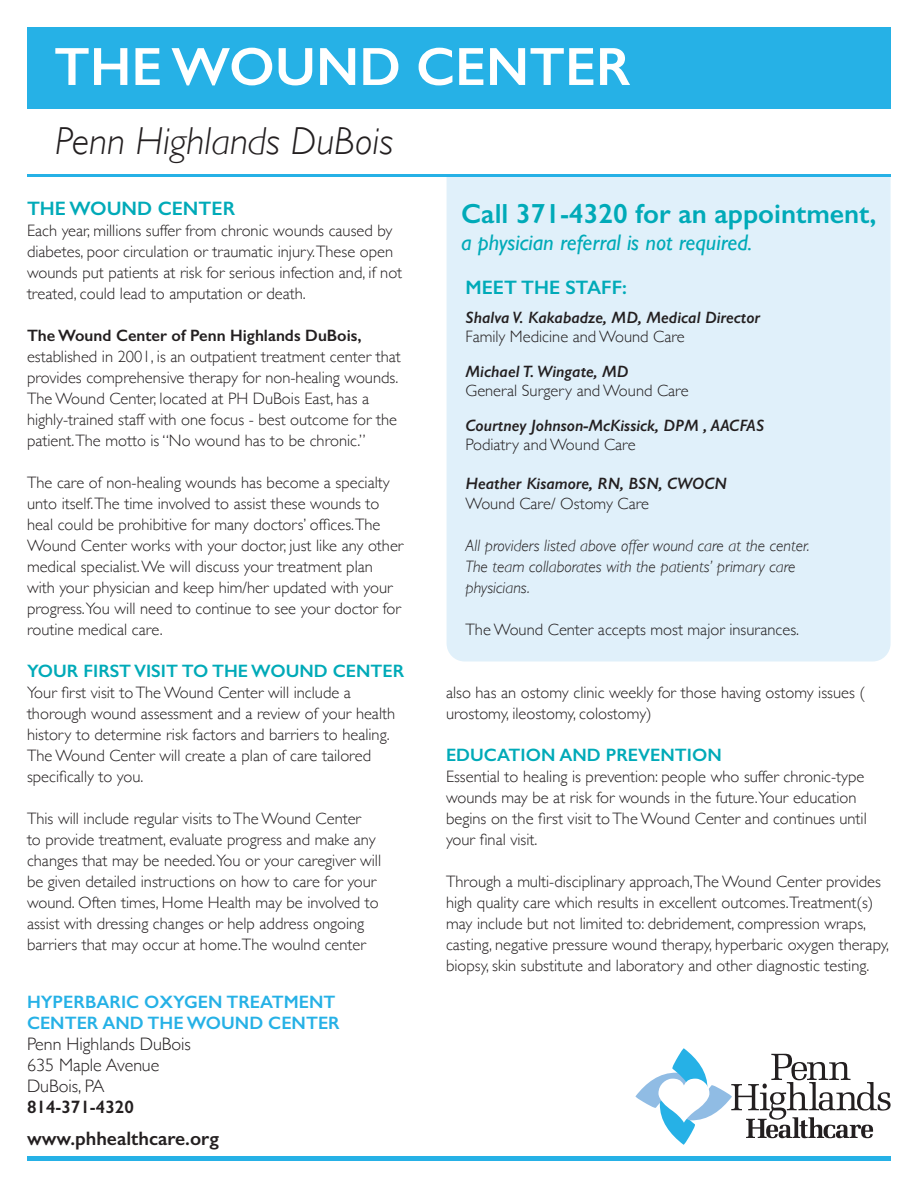
<style>
.page{position:relative;width:918px;height:1188px;background:#fff}
.page>*{position:absolute;margin:0;border:0;box-sizing:border-box;transform-origin:0 0}
.t1{font:600 54px "Gill Sans";color:#fff}
.t2{font:italic 300 39px "Gill Sans";color:#231f20}
.t3{font:600 27.75px "Gill Sans";color:#00aab8}
.t4{font:italic 22.5px "Gill Sans";color:#00aab8}
.t5{font:600 19.5px "Gill Sans";color:#00aab8}
.t6{font:600 19.5px "Gill Sans";color:#231f20}
.t7{font:600 18px "Gill Sans";color:#00aab8}
.t8{font:600 18px/21px "Gill Sans";color:#26b1e6}
.t9{font:300 18px/21px "Gill Sans";color:#231f20}
.t10{font:600 18px "Gill Sans";color:#231f20}
.t11{font:300 16.5px/21px "Gill Sans";color:#231f20}
.t12{font:italic 600 16.5px "Gill Sans";color:#231f20}
.t13{font:italic 300 16.5px/21px "Gill Sans";color:#231f20}
.t14{font:600 16.5px "Gill Sans";color:#231f20}
</style>
<div class="page">
<div style="left:447px;top:177px;width:444px;height:485px;background:#e0f0fa"></div>
<div style="left:27px;top:27px;width:864px;height:82px;background:#26b1e6"></div>
<hr style="left:27px;top:174px;width:864px;height:3px;background:#26b1e6">
<hr style="left:27px;top:1157px;width:864px;height:4px;background:#26b1e6">
<svg style="left:635px;top:1048px;width:256px;height:97px"></svg>
<h1 class="t1" style="left:54px;top:34px;width:578px">THE WOUND CENTER</h1>
<h2 class="t2" style="left:55px;top:119px;width:340px">Penn Highlands DuBois</h2>
<p class="t5" style="left:27px;top:197px;width:210px">THE WOUND CENTER</p>
<p class="t11" style="left:27px;top:219px;width:377px">Each year, millions suffer from chronic wounds caused by diabetes, poor circulation or traumatic injury.These open wounds put patients at risk for serious infection and, if not treated, could lead to amputation or death.</p>
<p class="t14" style="left:27px;top:325px;width:336px">The Wound Center of Penn Highlands DuBois,</p>
<p class="t11" style="left:27px;top:345px;width:375px">established in 2001, is an outpatient treatment center that provides comprehensive therapy for non-healing wounds.<br>The Wound Center, located at PH DuBois East, has a highly-trained staff with one focus - best outcome for the patient.The motto is “No wound has to be chronic.”</p>
<p class="t11" style="left:27px;top:471px;width:378px">The care of non-healing wounds has become a specialty unto itself.The time involved to assist these wounds to heal could be prohibitive for many doctors’ offices.The Wound Center works with your doctor, just like any other medical specialist. We will discuss your treatment plan with your physician and keep him/her updated with your progress.You will need to continue to see your doctor for routine medical care.</p>
<p class="t7" style="left:27px;top:660px;width:379px">YOUR FIRST VISIT TO THE WOUND CENTER</p>
<p class="t11" style="left:27px;top:681px;width:370px">Your first visit to The Wound Center will include a thorough wound assessment and a review of your health history to determine risk factors and barriers to healing.<br>The Wound Center will create a plan of care tailored specifically to you.</p>
<p class="t11" style="left:27px;top:807px;width:356px">This will include regular visits to The Wound Center<br>to provide treatment, evaluate progress and make any changes that may be needed.You or your caregiver will be given detailed instructions on how to care for your wound. Often times, Home Health may be involved to assist with dressing changes or help address ongoing barriers that may occur at home.The woulnd center</p>
<p class="t8" style="left:27px;top:991px;width:314px">HYPERBARIC OXYGEN TREATMENT<br>CENTER AND THE WOUND CENTER</p>
<p class="t9" style="left:27px;top:1033px;width:166px">Penn Highlands DuBois<br>635 Maple Avenue<br>DuBois, PA</p>
<p class="t10" style="left:27px;top:1096px;width:108px">814-371-4320</p>
<p class="t6" style="left:27px;top:1127px;width:193px">www.phhealthcare.org</p>
<h3 class="t3" style="left:461px;top:196px;width:417px">Call 371-4320 for an appointment,</h3>
<h3 class="t4" style="left:461px;top:229px;width:293px">a physician referral is not required.</h3>
<p class="t5" style="left:465px;top:276px;width:163px">MEET THE STAFF:</p>
<p class="t12" style="left:465px;top:307px;width:296px">Shalva V. Kakabadze, MD, Medical Director</p>
<p class="t11" style="left:465px;top:326px;width:221px">Family Medicine and Wound Care</p>
<p class="t12" style="left:465px;top:361px;width:165px">Michael T. Wingate, MD</p>
<p class="t11" style="left:465px;top:380px;width:225px">General Surgery and Wound Care</p>
<p class="t12" style="left:465px;top:415px;width:300px">Courtney Johnson-McKissick, DPM , AACFAS</p>
<p class="t11" style="left:465px;top:434px;width:172px">Podiatry and Wound Care</p>
<p class="t12" style="left:465px;top:474px;width:263px">Heather Kisamore, RN, BSN, CWOCN</p>
<p class="t11" style="left:465px;top:492px;width:185px">Wound Care/ Ostomy Care</p>
<p class="t13" style="left:465px;top:535px;width:346px">All providers listed above offer wound care at the center.<br>The team collaborates with the patients’ primary care physicians.</p>
<p class="t11" style="left:465px;top:618px;width:335px">The Wound Center accepts most major insurances.</p>
<p class="t11" style="left:446px;top:682px;width:420px">also has an ostomy clinic weekly for those having ostomy issues ( urostomy, ileostomy, colostomy)</p>
<p class="t7" style="left:446px;top:744px;width:277px">EDUCATION AND PREVENTION</p>
<p class="t11" style="left:446px;top:766px;width:422px">Essential to healing is prevention: people who suffer chronic-type wounds may be at risk for wounds in the future.Your education begins on the first visit to The Wound Center and continues until your final visit.</p>
<p class="t11" style="left:446px;top:871px;width:445px">Through a multi-disciplinary approach,The Wound Center provides high quality care which results in excellent outcomes.Treatment(s) may include but not limited to: debridement, compression wraps, casting, negative pressure wound therapy, hyperbaric oxygen therapy, biopsy, skin substitute and laboratory and other diagnostic testing.</p>
</div>
